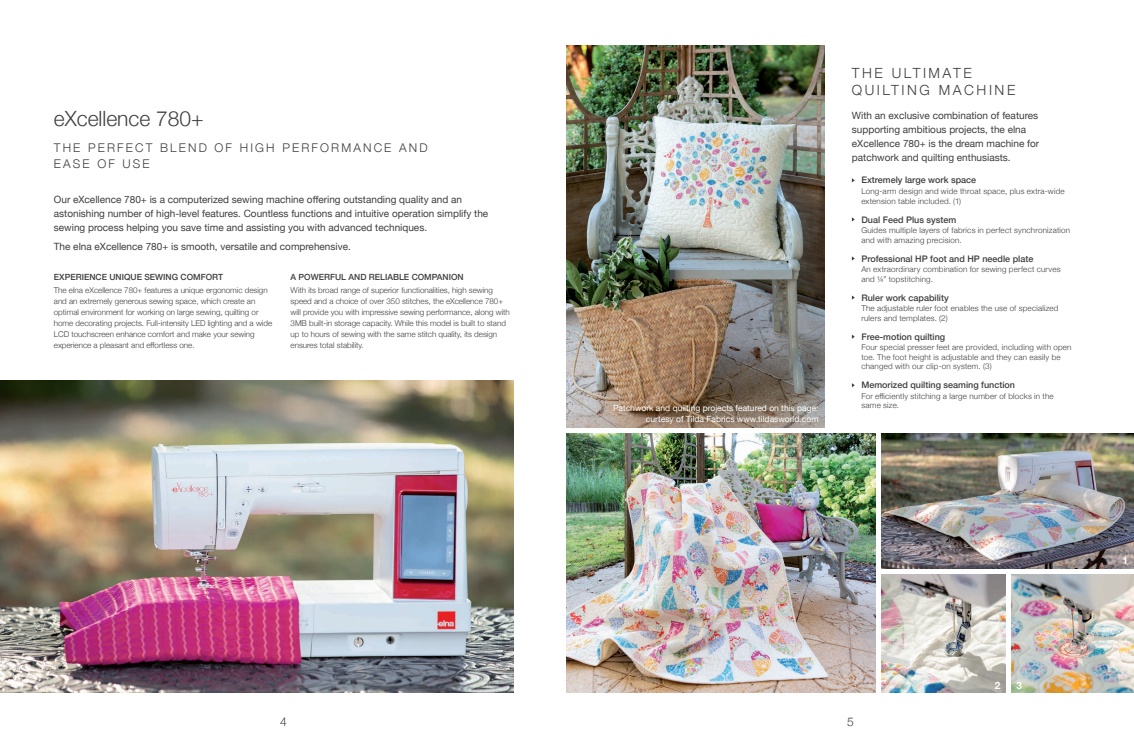
<style>
.page{position:relative;width:1134px;height:738px;background:#fff}
.page>*{position:absolute;margin:0;border:0;box-sizing:border-box;transform-origin:0 0}
.t1{font:300 21px "Helvetica Neue";color:#3e3e3f}
.t2{font:300 14px/16.8px "Helvetica Neue";letter-spacing:.18em;color:#3e3e3f}
.t3{font:300 12px/16px "Helvetica Neue";letter-spacing:.18em;color:#3e3e3f}
.t4{font:10px/14px "Helvetica Neue";color:#3e3e3f}
.t5{font:700 10px "Helvetica Neue";color:#fff}
.t6{font:500 9px "Helvetica Neue";color:#3e3e3f}
.t7{font:8.5px/10.2px "Helvetica Neue";color:#fff;text-align:right}
.t8{font:500 8.5px "Helvetica Neue";color:#3e3e3f}
.t9{font:300 8px/11px "Helvetica Neue";color:#3e3e3f}
.t10{font:300 8px/9.6px "Helvetica Neue";letter-spacing:.025em;color:#3e3e3f}
</style>
<div class="page">
<img style="left:0;top:380px;width:513px;height:312px">
<img style="left:567px;top:45px;width:257px;height:382px">
<img style="left:567px;top:433px;width:309px;height:258px">
<img style="left:881px;top:433px;width:253px;height:135px">
<img style="left:881px;top:574px;width:124px;height:117px">
<img style="left:1011px;top:574px;width:123px;height:117px">
<h1 class="t1" style="left:54px;top:102px;width:151px">eXcellence 780+</h1>
<h3 class="t3" style="left:54px;top:138px;width:375px">THE PERFECT BLEND OF HIGH PERFORMANCE AND<br>EASE OF USE</h3>
<p class="t4" style="left:54px;top:192px;width:436px">Our eXcellence 780+ is a computerized sewing machine offering outstanding quality and an astonishing number of high-level features. Countless functions and intuitive operation simplify the sewing process helping you save time and assisting you with advanced techniques.</p>
<p class="t4" style="left:54px;top:240px;width:298px">The elna eXcellence 780+ is smooth, versatile and comprehensive.</p>
<p class="t8" style="left:54px;top:270px;width:171px">EXPERIENCE UNIQUE SEWING COMFORT</p>
<p class="t9" style="left:54px;top:284px;width:220px">The elna eXcellence 780+ features a unique ergonomic design and an extremely generous sewing space, which create an optimal environment for working on large sewing, quilting or home decorating projects. Full-intensity LED lighting and a wide LCD touchscreen enhance comfort and make your sewing experience a pleasant and effortless one.</p>
<p class="t8" style="left:291px;top:270px;width:175px">A POWERFUL AND RELIABLE COMPANION</p>
<p class="t9" style="left:291px;top:284px;width:221px">With its broad range of superior functionalities, high sewing speed and a choice of over 350 stitches, the eXcellence 780+ will provide you with impressive sewing performance, along with 3MB built-in storage capacity. While this model is built to stand up to hours of sewing with the same stitch quality, its design ensures total stability.</p>
<p class="t7" style="left:613px;top:403px;width:207px">Patchwork and quilting projects featured on this page: curtesy of Tilda Fabrics www.tildasworld.com</p>
<h2 class="t2" style="left:852px;top:64px;width:165px">THE ULTIMATE<br>QUILTING MACHINE</h2>
<p class="t4" style="left:852px;top:109px;width:189px">With an exclusive combination of features supporting ambitious projects, the elna eXcellence 780+ is the dream machine for patchwork and quilting enthusiasts.</p>
<p class="t6" style="left:861px;top:173px;width:116px">Extremely large work space</p>
<p class="t10" style="left:861px;top:186px;width:205px">Long-arm design and wide throat space, plus extra-wide extension table included. (1)</p>
<p class="t6" style="left:861px;top:212px;width:97px">Dual Feed Plus system</p>
<p class="t10" style="left:861px;top:225px;width:210px">Guides multiple layers of fabrics in perfect synchronization and with amazing precision.</p>
<p class="t6" style="left:861px;top:251px;width:174px">Professional HP foot and HP needle plate</p>
<p class="t10" style="left:861px;top:264px;width:201px">An extraordinary combination for sewing perfect curves and ¼” topstitching.</p>
<p class="t6" style="left:861px;top:290px;width:89px">Ruler work capability</p>
<p class="t10" style="left:861px;top:303px;width:199px">The adjustable ruler foot enables the use of specialized rulers and templates. (2)</p>
<p class="t6" style="left:861px;top:329px;width:85px">Free-motion quilting</p>
<p class="t10" style="left:861px;top:342px;width:212px">Four special presser feet are provided, including with open toe. The foot height is adjustable and they can easily be changed with our clip-on system. (3)</p>
<p class="t6" style="left:861px;top:377px;width:155px">Memorized quilting seaming function</p>
<p class="t10" style="left:861px;top:390px;width:194px">For efficiently stitching a large number of blocks in the same size.</p>
<h3 class="t3" style="left:280px;top:712px;width:8px">4</h3>
<h3 class="t3" style="left:847px;top:712px;width:8px">5</h3>
<p class="t5" style="left:995px;top:676px;width:7px">2</p>
<p class="t5" style="left:1016px;top:676px;width:7px">3</p>
<p class="t5" style="left:1122px;top:552px;width:7px">1</p>
</div>
